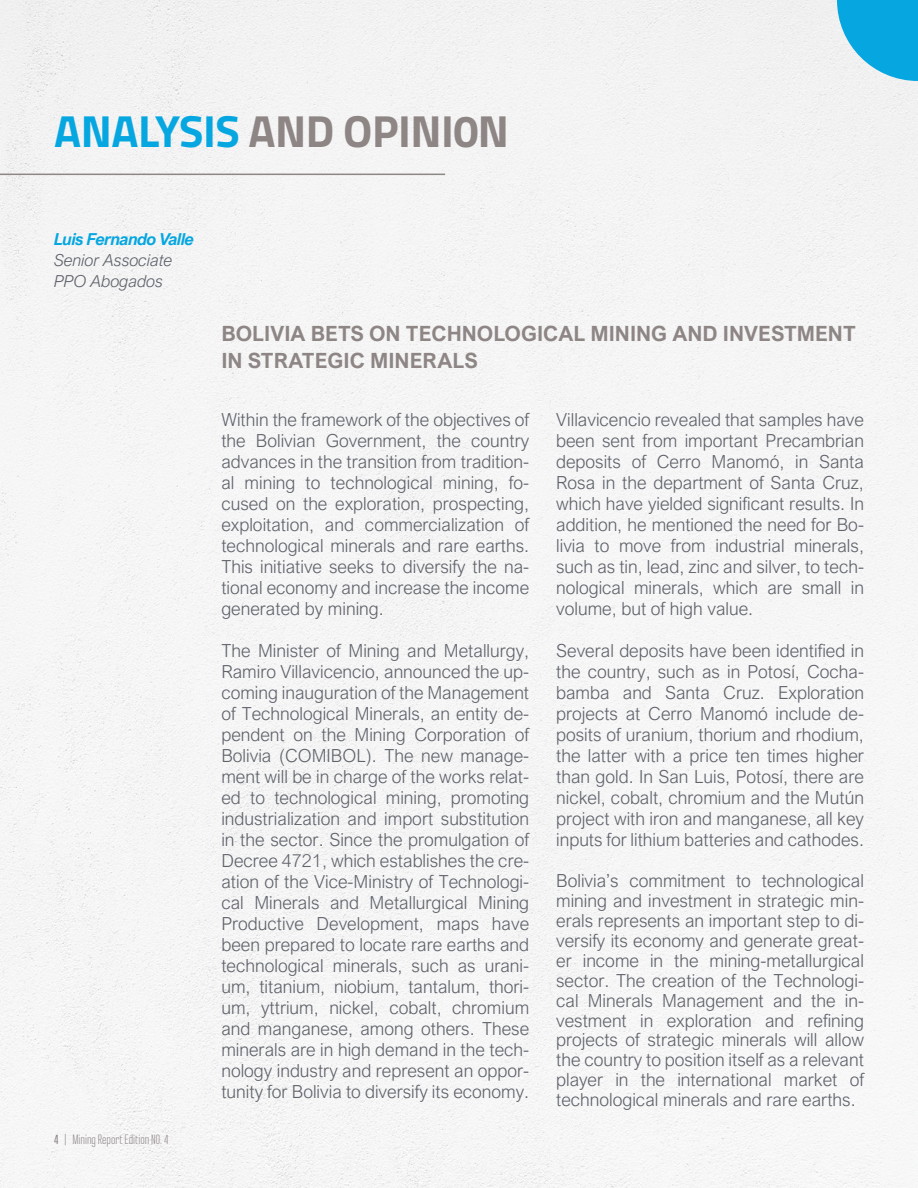
<style>
.page{position:relative;width:918px;height:1188px;background:#f5f5f6}
.page>*{position:absolute;margin:0;border:0;box-sizing:border-box;transform-origin:0 0}
.t1{font:700 45px "Titillium Web";letter-spacing:-.01em;color:#8e8585}
.t2{font:700 21px/27px "Arial Nova";color:#8e8585}
.t3{font:300 18px/21px "Arial Nova";color:#5f636a;text-align:justify}
.t4{font:italic 300 16.5px/21px "Arial Nova";color:#5f636a}
.t5{font:italic 700 16.5px "Arial Nova";letter-spacing:-.04em;color:#06a7e0}
.t6{font:300 13.5px "Ristretto Pro";color:#8e8585}
.s1{color:#06a7e0}
.s2{font-weight:500}
</style>
<div class="page">
<hr style="left:0;top:174px;width:445px;height:1px;background:#8e8585">
<svg style="left:837px;top:0;width:81px;height:81px"></svg>
<h1 class="t1" style="left:54px;top:96px;width:456px"><span class="s1">ANALYSIS</span> AND OPINI0N</h1>
<p class="t5" style="left:54px;top:230px;width:142px">Luis Fernando Valle</p>
<p class="t4" style="left:54px;top:250px;width:120px">Senior Associate<br>PPO Abogados</p>
<p class="t6" style="left:54px;top:1132px;width:116px"><span class="s2">4</span> | Mining Report Edition NO. 4</p>
<p class="t2" style="left:221px;top:320px;width:636px">BOLIVIA BETS ON TECHNOLOGICAL MINING AND INVESTMENT<br>IN STRATEGIC MINERALS</p>
<p class="t3" style="left:221px;top:409px;width:309px">Within the framework of the objectives of the Bolivian Government, the country advances in the transition from tradition&shy;al mining to technological mining, fo&shy;cused on the exploration, prospecting, exploitation, and commercialization of technological minerals and rare earths.<br>This initiative seeks to diversify the na&shy;tional economy and increase the income generated by mining.</p>
<p class="t3" style="left:221px;top:640px;width:309px">The Minister of Mining and Metallurgy, Ramiro Villavicencio, announced the up&shy;coming inauguration of the Management of Technological Minerals, an entity de&shy;pendent on the Mining Corporation of Bolivia (COMIBOL). The new manage&shy;ment will be in charge of the works relat&shy;ed to technological mining, promoting industrialization and import substitution in the sector. Since the promulgation of Decree 4721, which establishes the cre&shy;ation of the Vice-Ministry of Technologi&shy;cal Minerals and Metallurgical Mining Productive Development, maps have been prepared to locate rare earths and technological minerals, such as urani&shy;um, titanium, niobium, tantalum, thori&shy;um, yttrium, nickel, cobalt, chromium and manganese, among others. These minerals are in high demand in the tech&shy;nology industry and represent an oppor&shy;tunity for Bolivia to diversify its economy.</p>
<p class="t3" style="left:556px;top:409px;width:309px">Villavicencio revealed that samples have been sent from important Precambrian deposits of Cerro Manomó, in Santa Rosa in the department of Santa Cruz, which have yielded significant results. In addition, he mentioned the need for Bo&shy;livia to move from industrial minerals, such as tin, lead, zinc and silver, to tech&shy;nological minerals, which are small in volume, but of high value.</p>
<p class="t3" style="left:556px;top:640px;width:309px">Several deposits have been identified in the country, such as in Potosí, Cocha&shy;bamba and Santa Cruz. Exploration projects at Cerro Manomó include de&shy;posits of uranium, thorium and rhodium, the latter with a price ten times higher than gold. In San Luis, Potosí, there are nickel, cobalt, chromium and the Mutún project with iron and manganese, all key inputs for lithium batteries and cathodes.</p>
<p class="t3" style="left:556px;top:871px;width:309px;line-height:20px">Bolivia’s commitment to technological mining and investment in strategic min&shy;erals represents an important step to di&shy;versify its economy and generate great&shy;er income in the mining-metallurgical sector. The creation of the Technologi&shy;cal Minerals Management and the in&shy;vestment in exploration and refining projects of strategic minerals will allow the country to position itself as a relevant player in the international market of technological minerals and rare earths.</p>
</div>
